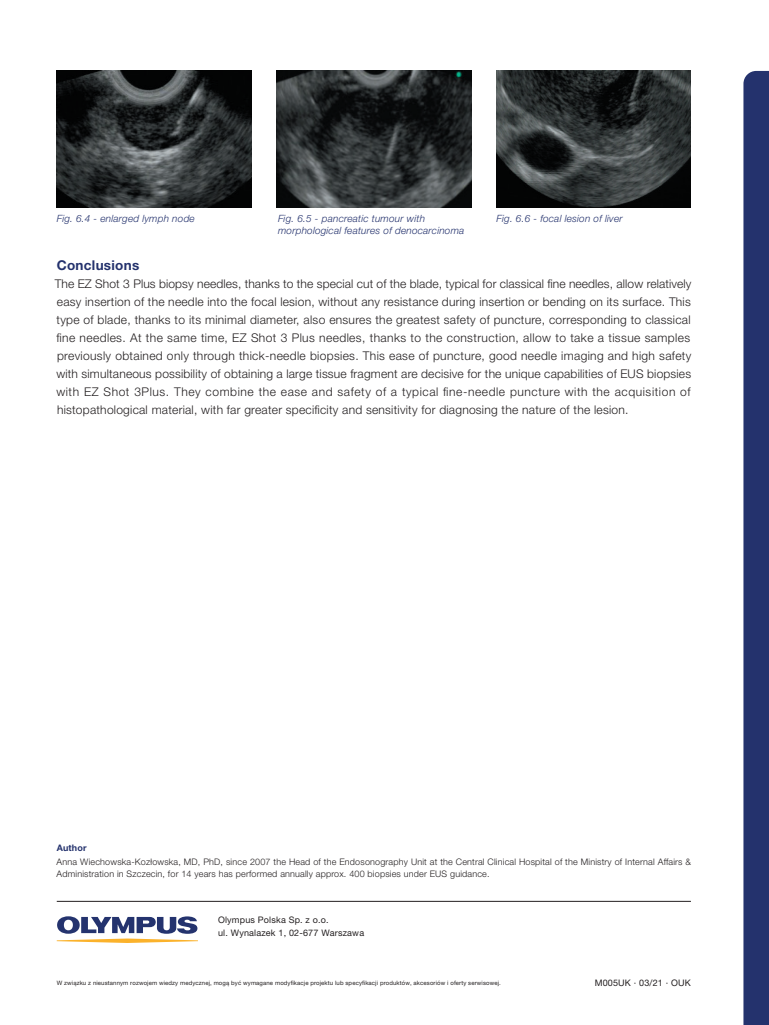
<style>
.page{position:relative;width:769px;height:1025px;background:#fff}
.page>*{position:absolute;margin:0;border:0;box-sizing:border-box;transform-origin:0 0}
.t1{font:700 13.5px "Helvetica Neue LT Pro";letter-spacing:.02em;color:#24326d}
.t2{font:300 12px/18px "Helvetica Neue LT Pro";letter-spacing:.02em;color:#231f20;text-align:justify}
.t3{font:italic 300 10px/12px "Helvetica Neue LT Pro";letter-spacing:.02em;color:#24326d}
.t4{font:300 9px/12px "Helvetica Neue LT Pro";letter-spacing:.02em;color:#231f20}
.t5{font:9px/13px "Helvetica Neue LT Pro";letter-spacing:.02em;color:#231f20}
.t6{font:700 9px "Helvetica Neue LT Pro";letter-spacing:.02em;color:#24326d}
.t7{font:6px "Helvetica Neue LT Pro";letter-spacing:.02em;color:#231f20}
</style>
<div class="page">
<svg style="left:743px;top:71px;width:25px;height:953px"></svg>
<img style="left:57px;top:71px;width:194px;height:137px">
<img style="left:276px;top:71px;width:195px;height:137px">
<img style="left:496px;top:71px;width:194px;height:137px">
<svg style="left:57px;top:916px;width:141px;height:26px"></svg>
<hr style="left:57px;top:900px;width:633px;height:1px;background:#231f20">
<p class="t3" style="left:57px;top:212px;width:139px">Fig. 6.4 - enlarged lymph node</p>
<p class="t3" style="left:496px;top:212px;width:127px">Fig. 6.6 - focal lesion of liver</p>
<p class="t1" style="left:57px;top:257px;width:84px">Conclusions</p>
<p class="t2" style="left:55px;top:274px;width:637px">The EZ Shot 3 Plus biopsy needles, thanks to the special cut of the blade, typical for classical fine needles, allow relatively easy insertion of the needle into the focal lesion, without any resistance during insertion or bending on its surface. This type of blade, thanks to its minimal diameter, also ensures the greatest safety of puncture, corresponding to classical fine needles. At the same time, EZ Shot 3 Plus needles, thanks to the construction, allow to take a tissue samples previously obtained only through thick-needle biopsies. This ease of puncture, good needle imaging and high safety with simultaneous possibility of obtaining a large tissue fragment are decisive for the unique capabilities of EUS biopsies with EZ Shot 3Plus. They combine the ease and safety of a typical fine-needle puncture with the acquisition of histopathological material, with far greater specificity and sensitivity for diagnosing the nature of the lesion.</p>
<p class="t3" style="left:278px;top:212px;width:188px">Fig. 6.5 - pancreatic tumour with morphological features of denocarcinoma</p>
<p class="t6" style="left:57px;top:841px;width:31px">Author</p>
<p class="t4" style="left:57px;top:855px;width:635px">Anna Wiechowska-Kozłowska, MD, PhD, since 2007 the Head of the Endosonography Unit at the Central Clinical Hospital of the Ministry of Internal Affairs &amp;<br>Administration in Szczecin, for 14 years has performed annually approx. 400 biopsies under EUS guidance.</p>
<p class="t5" style="left:218px;top:912px;width:147px">Olympus Polska Sp. z o.o.<br>ul. Wynalazek 1, 02-677 Warszawa</p>
<p class="t7" style="left:57px;top:978px;width:445px">W związku z nieustannym rozwojem wiedzy medycznej, mogą być wymagane modyfikacje projektu lub specyfikacji produktów, akcesoriów i oferty serwisowej.</p>
<p class="t5" style="left:594px;top:975px;width:98px">M005UK · 03/21 · OUK</p>
</div>
